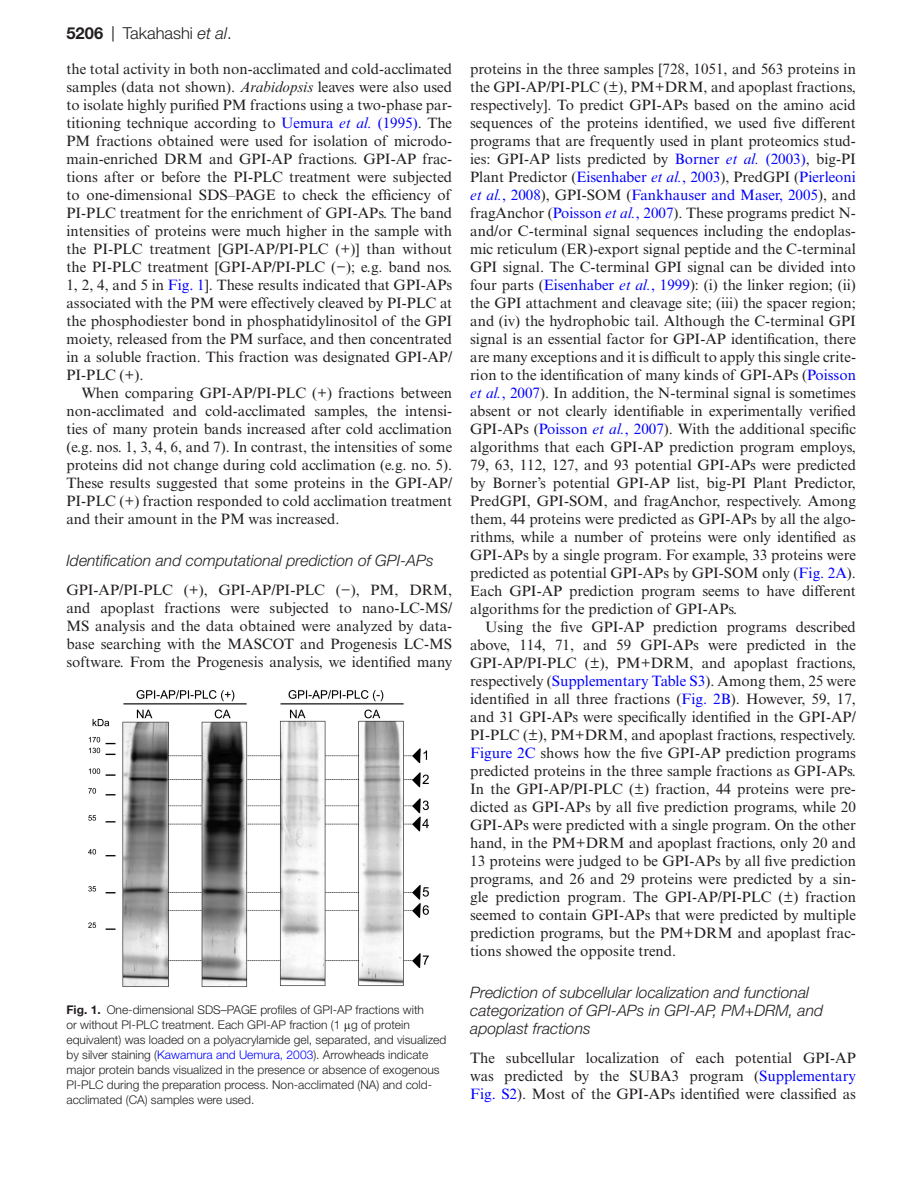
<style>
.page{position:relative;width:919px;height:1187px;background:#fff}
.page>*{position:absolute;margin:0;border:0;box-sizing:border-box;transform-origin:0 0}
.t1{font:300 16.5px "Helvetica Neue LT Std";color:#231f20}
.t2{font:italic 300 15.75px/18px "Helvetica Neue LT Std";color:#231f20}
.t3{font:15px/18px "Times New Roman MT Std";color:#231f20;text-align:justify}
.t4{font:300 12px/15px "Helvetica Neue LT Std";color:#231f20}
.s1{font-weight:700}
.s2{font-family:"Times New Roman MT Std";font-weight:400}
.s3{font-style:italic}
.s4{color:#00f}
.s5{font-style:italic;color:#00f}
.s6{font-family:"Gandhari Unicode";font-weight:400}
</style>
<div class="page">
<img style="left:88px;top:690px;width:341px;height:297px">
<p class="t1" style="left:66px;top:23px;width:167px"><span class="s1">5206</span> <span class="s2">|</span> Takahashi <span class="s3">et al</span>.</p>
<p class="t3" style="left:66px;top:60px;width:387px">the total activity in both non-acclimated and cold-acclimated samples (data not shown). <span class="s3">Arabidopsis</span> leaves were also used to isolate highly purified PM fractions using a two-phase par&shy;titioning technique according to <span class="s4">Uemura</span> <span class="s5">et al.</span> <span class="s4">(1995)</span>. The PM fractions obtained were used for isolation of microdo&shy;main-enriched DRM and GPI-AP fractions. GPI-AP frac&shy;tions after or before the PI-PLC treatment were subjected to one-dimensional SDS–PAGE to check the efficiency of PI-PLC treatment for the enrichment of GPI-APs. The band intensities of proteins were much higher in the sample with the PI-PLC treatment [GPI-AP/PI-PLC (+)] than without the PI-PLC treatment [GPI-AP/PI-PLC (−); e.g. band nos.<br>1, 2, 4, and 5 in <span class="s4">Fig. 1</span>]. These results indicated that GPI-APs associated with the PM were effectively cleaved by PI-PLC at the phosphodiester bond in phosphatidylinositol of the GPI moiety, released from the PM surface, and then concentrated in a soluble fraction. This fraction was designated GPI-AP/ PI-PLC (+).</p>
<p class="t3" style="left:66px;top:384px;width:387px;text-indent:15px">When comparing GPI-AP/PI-PLC (+) fractions between non-acclimated and cold-acclimated samples, the intensi&shy;ties of many protein bands increased after cold acclimation (e.g. nos. 1, 3, 4, 6, and 7). In contrast, the intensities of some proteins did not change during cold acclimation (e.g. no. 5).<br>These results suggested that some proteins in the GPI-AP/ PI-PLC (+) fraction responded to cold acclimation treatment and their amount in the PM was increased.</p>
<p class="t2" style="left:66px;top:551px;width:368px">Identification and computational prediction of GPI-APs</p>
<p class="t3" style="left:66px;top:580px;width:387px">GPI-AP/PI-PLC (+), GPI-AP/PI-PLC (−), PM, DRM, and apoplast fractions were subjected to nano-LC-MS/ MS analysis and the data obtained were analyzed by data&shy;base searching with the MASCOT and Progenesis LC-MS software. From the Progenesis analysis, we identified many</p>
<p class="t4" style="left:66px;top:1001px;width:381px"><span class="s1">Fig. 1.</span> One-dimensional SDS–PAGE profiles of GPI-AP fractions with<br>or without PI-PLC treatment. Each GPI-AP fraction (1 <span class="s6">μ</span>g of protein equivalent) was loaded on a polyacrylamide gel, separated, and visualized by silver staining (<span class="s4">Kawamura and Uemura, 2003</span>). Arrowheads indicate major protein bands visualized in the presence or absence of exogenous PI-PLC during the preparation process. Non-acclimated (NA) and cold&shy;acclimated (CA) samples were used.</p>
<p class="t3" style="left:470px;top:60px;width:387px">proteins in the three samples [728, 1051, and 563 proteins in the GPI-AP/PI-PLC (±), PM+DRM, and apoplast fractions, respectively]. To predict GPI-APs based on the amino acid sequences of the proteins identified, we used five different programs that are frequently used in plant proteomics stud&shy;ies: GPI-AP lists predicted by <span class="s4">Borner</span> <span class="s5">et al.</span> <span class="s4">(2003)</span>, big-PI Plant Predictor (<span class="s4">Eisenhaber</span> <span class="s5">et al.</span><span class="s4">, 2003</span>), PredGPI (<span class="s4">Pierleoni </span><span class="s5">et al.</span><span class="s4">, 2008</span>), GPI-SOM (<span class="s4">Fankhauser and Maser, 2005</span>), and fragAnchor (<span class="s4">Poisson</span> <span class="s5">et al.</span><span class="s4">, 2007</span>). These programs predict N&shy;and/or C-terminal signal sequences including the endoplas&shy;mic reticulum (ER)-export signal peptide and the C-terminal GPI signal. The C-terminal GPI signal can be divided into four parts (<span class="s4">Eisenhaber</span> <span class="s5">et al.</span><span class="s4">, 1999</span>): (i) the linker region; (ii) the GPI attachment and cleavage site; (iii) the spacer region; and (iv) the hydrophobic tail. Although the C-terminal GPI signal is an essential factor for GPI-AP identification, there are many exceptions and it is difficult to apply this single crite&shy;rion to the identification of many kinds of GPI-APs (<span class="s4">Poisson </span><span class="s5">et al.</span><span class="s4">, 2007</span>). In addition, the N-terminal signal is sometimes absent or not clearly identifiable in experimentally verified GPI-APs (<span class="s4">Poisson</span> <span class="s5">et al.</span><span class="s4">, 2007</span>). With the additional specific algorithms that each GPI-AP prediction program employs, 79, 63, 112, 127, and 93 potential GPI-APs were predicted by Borner’s potential GPI-AP list, big-PI Plant Predictor, PredGPI, GPI-SOM, and fragAnchor, respectively. Among them, 44 proteins were predicted as GPI-APs by all the algo&shy;rithms, while a number of proteins were only identified as GPI-APs by a single program. For example, 33 proteins were predicted as potential GPI-APs by GPI-SOM only (<span class="s4">Fig. 2A</span>).<br>Each GPI-AP prediction program seems to have different algorithms for the prediction of GPI-APs.</p>
<p class="t3" style="left:470px;top:618px;width:387px;text-indent:15px">Using the five GPI-AP prediction programs described above, 114, 71, and 59 GPI-APs were predicted in the GPI-AP/PI-PLC (±), PM+DRM, and apoplast fractions, respectively (<span class="s4">Supplementary Table S3</span>). Among them, 25 were identified in all three fractions (<span class="s4">Fig. 2B</span>). However, 59, 17, and 31 GPI-APs were specifically identified in the GPI-AP/ PI-PLC (±), PM+DRM, and apoplast fractions, respectively.<br><span class="s4">Figure 2C</span> shows how the five GPI-AP prediction programs predicted proteins in the three sample fractions as GPI-APs.<br>In the GPI-AP/PI-PLC (±) fraction, 44 proteins were pre&shy;dicted as GPI-APs by all five prediction programs, while 20<br>GPI-APs were predicted with a single program. On the other hand, in the PM+DRM and apoplast fractions, only 20 and 13 proteins were judged to be GPI-APs by all five prediction programs, and 26 and 29 proteins were predicted by a sin&shy;gle prediction program. The GPI-AP/PI-PLC (±) fraction seemed to contain GPI-APs that were predicted by multiple prediction programs, but the PM+DRM and apoplast frac&shy;tions showed the opposite trend.</p>
<p class="t2" style="left:470px;top:983px;width:354px">Prediction of subcellular localization and functional categorization of GPI-APs in GPI-AP, PM+DRM, and apoplast fractions</p>
<p class="t3" style="left:470px;top:1048px;width:387px">The subcellular localization of each potential GPI-AP was predicted by the SUBA3 program (<span class="s4">Supplementary Fig. S2</span>). Most of the GPI-APs identified were classified as</p>
</div>
